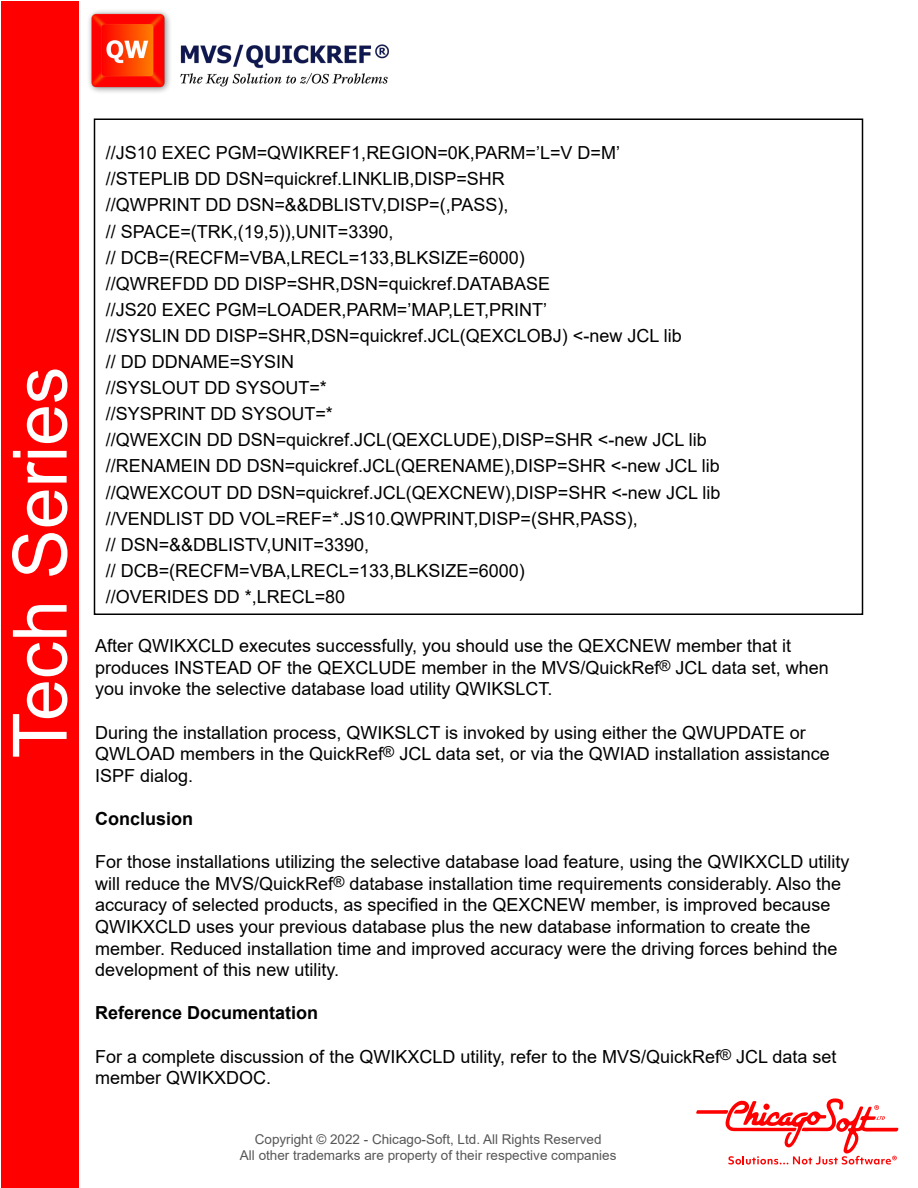
<style>
.page{position:relative;width:918px;height:1188px;background:#fff}
.page>*{position:absolute;margin:0;border:0;box-sizing:border-box;transform-origin:0 0}
.t1{font:75px "Arial";color:#fff}
.t2{font:18px/21.6px "Arial";color:#000}
.t3{font:700 18px "Arial";color:#000}
.t4{font:13.5px/16.2px "Arial";color:#575757;text-align:center}
</style>
<div class="page">
<img style="left:88px;top:10px;width:301px;height:83px">
<svg style="left:696px;top:1098px;width:202px;height:67px"></svg>
<div style="left:1px;top:1px;width:78px;height:1186px;background:#f00"></div>
<p class="t1" style="left:-11px;top:758px;width:393px;rotate:-90deg">Tech Series</p>
<p class="t2" style="left:106px;top:142px;width:516px">//JS10 EXEC PGM=QWIKREF1,REGION=0K,PARM=’L=V D=M’</p>
<p class="t2" style="left:106px;top:168px;width:401px">//STEPLIB DD DSN=quickref.LINKLIB,DISP=SHR</p>
<p class="t2" style="left:106px;top:194px;width:404px">//QWPRINT DD DSN=&amp;&amp;DBLISTV,DISP=(,PASS),</p>
<p class="t2" style="left:106px;top:220px;width:289px">// SPACE=(TRK,(19,5)),UNIT=3390,</p>
<p class="t2" style="left:106px;top:246px;width:421px">// DCB=(RECFM=VBA,LRECL=133,BLKSIZE=6000)</p>
<p class="t2" style="left:106px;top:272px;width:446px">//QWREFDD DD DISP=SHR,DSN=quickref.DATABASE</p>
<p class="t2" style="left:106px;top:299px;width:443px">//JS20 EXEC PGM=LOADER,PARM=’MAP,LET,PRINT’</p>
<p class="t2" style="left:106px;top:325px;width:578px">//SYSLIN DD DISP=SHR,DSN=quickref.JCL(QEXCLOBJ) &lt;-new JCL lib</p>
<p class="t2" style="left:106px;top:351px;width:190px">// DD DDNAME=SYSIN</p>
<p class="t2" style="left:106px;top:377px;width:223px">//SYSLOUT DD SYSOUT=*</p>
<p class="t2" style="left:106px;top:403px;width:229px">//SYSPRINT DD SYSOUT=*</p>
<p class="t2" style="left:106px;top:429px;width:602px">//QWEXCIN DD DSN=quickref.JCL(QEXCLUDE),DISP=SHR &lt;-new JCL lib</p>
<p class="t2" style="left:106px;top:455px;width:615px">//RENAMEIN DD DSN=quickref.JCL(QERENAME),DISP=SHR &lt;-new JCL lib</p>
<p class="t2" style="left:106px;top:481px;width:616px">//QWEXCOUT DD DSN=quickref.JCL(QEXCNEW),DISP=SHR &lt;-new JCL lib</p>
<p class="t2" style="left:106px;top:507px;width:533px">//VENDLIST DD VOL=REF=*.JS10.QWPRINT,DISP=(SHR,PASS),</p>
<p class="t2" style="left:106px;top:533px;width:265px">// DSN=&amp;&amp;DBLISTV,UNIT=3390,</p>
<p class="t2" style="left:106px;top:560px;width:421px">// DCB=(RECFM=VBA,LRECL=133,BLKSIZE=6000)</p>
<p class="t2" style="left:106px;top:586px;width:241px">//OVERIDES DD *,LRECL=80</p>
<p class="t2" style="left:95px;top:635px;width:735px">After QWIKXCLD executes successfully, you should use the QEXCNEW member that it produces INSTEAD OF the QEXCLUDE member in the MVS/QuickRef<sup>®</sup> JCL data set, when you invoke the selective database load utility QWIKSLCT.</p>
<p class="t2" style="left:95px;top:721px;width:736px">During the installation process, QWIKSLCT is invoked by using either the QWUPDATE or<br>QWLOAD members in the QuickRef<sup>®</sup> JCL data set, or via the QWIAD installation assistance<br>ISPF dialog.</p>
<p class="t3" style="left:95px;top:806px;width:100px">Conclusion</p>
<p class="t2" style="left:95px;top:851px;width:756px">For those installations utilizing the selective database load feature, using the QWIKXCLD utility will reduce the MVS/QuickRef<sup>®</sup> database installation time requirements considerably. Also the accuracy of selected products, as specified in the QEXCNEW member, is improved because QWIKXCLD uses your previous database plus the new database information to create the member. Reduced installation time and improved accuracy were the driving forces behind the development of this new utility.</p>
<p class="t3" style="left:95px;top:1000px;width:225px">Reference Documentation</p>
<p class="t2" style="left:95px;top:1045px;width:743px">For a complete discussion of the QWIKXCLD utility, refer to the MVS/QuickRef<sup>®</sup> JCL data set member QWIKXDOC.</p>
<p class="t4" style="left:240px;top:1131px;width:378px">Copyright © 2022 - Chicago-Soft, Ltd. All Rights Reserved<br>All other trademarks are property of their respective companies</p>
</div>
